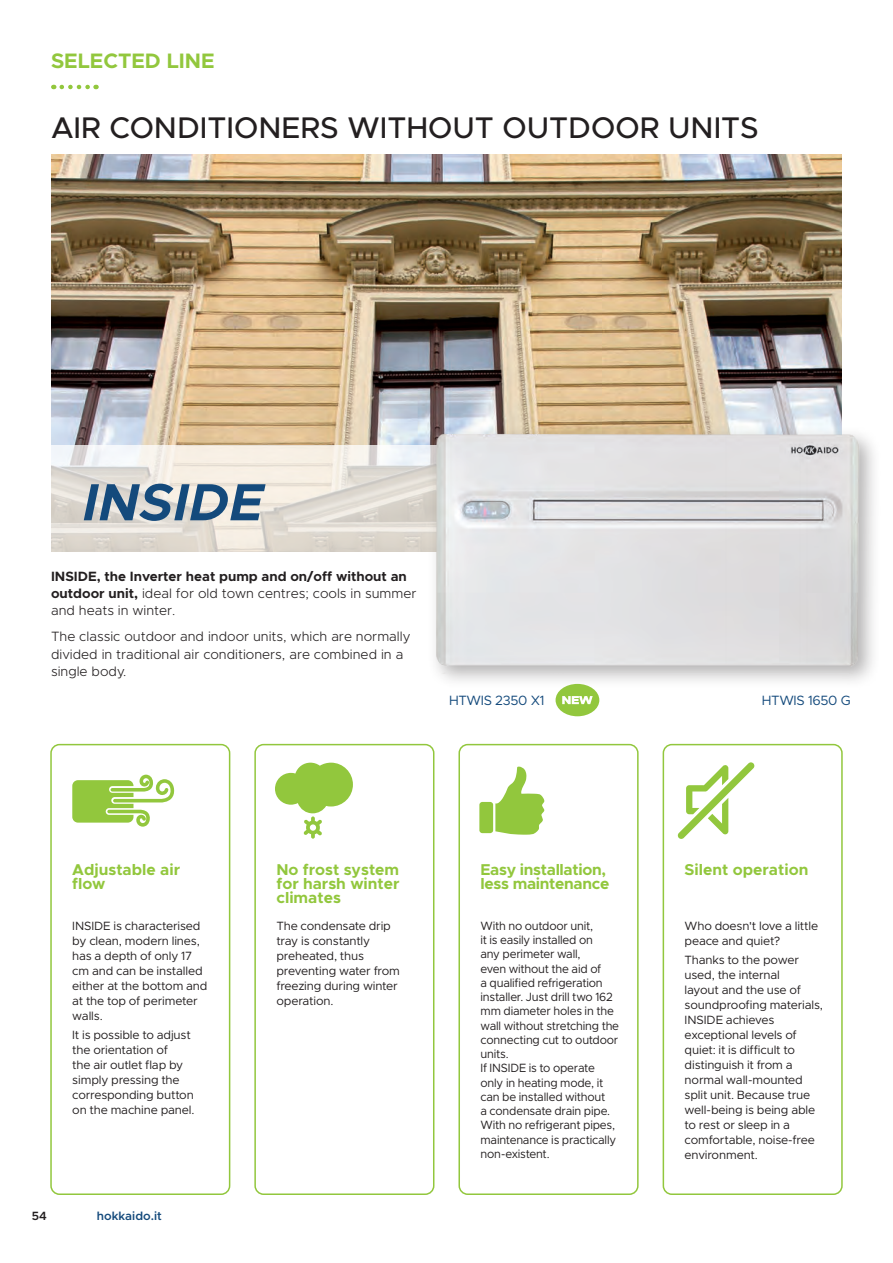
<style>
.page{position:relative;width:893px;height:1263px;background:#fff}
.page>*{position:absolute;margin:0;border:0;box-sizing:border-box;transform-origin:0 0}
.t1{font:italic 700 52.5px "Metropolis";letter-spacing:.01em;color:#144a7c}
.t2{font:500 30px "Metropolis";color:#231f20}
.t3{font:700 21px "Metropolis";color:#92c73d}
.t4{font:700 15.75px/14.2px "Metropolis";color:#92c73d}
.t5{font:700 15.75px/14.2px "Metropolis";letter-spacing:-.02em;color:#92c73d}
.t6{font:700 13.5px/17.2px "Metropolis";color:#231f20}
.t7{font:300 13.5px/17.2px "Metropolis";color:#231f20}
.t8{font:13.5px "Metropolis";letter-spacing:-.025em;color:#144a7c}
.t9{font:12px/15px "Metropolis";letter-spacing:-.015em;color:#231f20}
.t10{font:12px/14.2px "Metropolis";letter-spacing:-.015em;color:#231f20;scale:.96 1}
.t11{font:600 12px "Metropolis";color:#144a7c}
.t12{font:600 12px "Metropolis";color:#231f20}
.s1{font-weight:300}
</style>
<div class="page">
<div style="left:50px;top:744px;width:180px;height:451px;border:2px solid #92c73d;border-radius:9px"></div>
<div style="left:254px;top:744px;width:180px;height:451px;border:2px solid #92c73d;border-radius:9px"></div>
<div style="left:458px;top:744px;width:181px;height:451px;border:2px solid #92c73d;border-radius:9px"></div>
<div style="left:663px;top:744px;width:180px;height:451px;border:2px solid #92c73d;border-radius:9px"></div>
<img style="left:51px;top:154px;width:791px;height:291px">
<svg style="left:62px;top:85px;width:35px;height:4px"></svg>
<svg style="left:72px;top:775px;width:102px;height:52px"></svg>
<svg style="left:275px;top:763px;width:78px;height:76px"></svg>
<svg style="left:479px;top:767px;width:65px;height:68px"></svg>
<svg style="left:677px;top:762px;width:78px;height:77px"></svg>
<svg style="left:51px;top:445px;width:359px;height:107px;background:#e7e2da"></svg>
<div style="left:427px;top:425px;width:455px;height:266px;background:#231f20;opacity:.35"></div>
<img style="left:410px;top:408px;width:470px;height:265px">
<div style="left:556px;top:684px;width:43px;height:32px;background:#92c73d;border-radius:50%"></div>
<svg style="left:562px;top:696px;width:31px;height:8px"></svg>
<h3 class="t3" style="left:51px;top:47px;width:165px">SELECTED LINE</h3>
<h2 class="t2" style="left:51px;top:109px;width:709px">AIR CONDITIONERS WITHOUT OUTDOOR UNITS</h2>
<h1 class="t1" style="left:83px;top:469px;width:182px">INSIDE</h1>
<p class="t6" style="left:51px;top:568px;width:367px">INSIDE, the Inverter heat pump and on/off without an outdoor unit, <span class="s1">ideal for old town centres; cools in summer and heats in winter.</span></p>
<p class="t7" style="left:51px;top:628px;width:361px">The classic outdoor and indoor units, which are normally divided in traditional air conditioners, are combined in a single body.</p>
<p class="t8" style="left:449px;top:691px;width:97px">HTWIS 2350 X1</p>
<p class="t8" style="left:762px;top:692px;width:91px">HTWIS 1650 G</p>
<h3 class="t4" style="left:72px;top:862px;width:109px">Adjustable air flow</h3>
<p class="t9" style="left:72px;top:918px;width:137px">INSIDE is characterised by clean, modern lines, has a depth of only 17 cm and can be installed either at the bottom and at the top of perimeter walls.</p>
<p class="t9" style="left:72px;top:1027px;width:124px">It is possible to adjust the orientation of<br>the air outlet flap by simply pressing the corresponding button on the machine panel.</p>
<p class="t12" style="left:32px;top:1209px;width:17px">54</p>
<p class="t11" style="left:97px;top:1209px;width:66px">hokkaido.it</p>
<h3 class="t4" style="left:276px;top:862px;width:125px;text-align:justify">No frost system for harsh winter climates</h3>
<p class="t9" style="left:276px;top:918px;width:125px">The condensate drip tray is constantly preheated, thus preventing water from freezing during winter operation.</p>
<h3 class="t5" style="left:480px;top:862px;width:130px">Easy installation, less maintenance</h3>
<p class="t10" style="left:480px;top:918px;width:146px">With no outdoor unit,<br>it is easily installed on<br>any perimeter wall,<br>even without the aid of<br>a qualified refrigeration installer. Just drill two 162 mm diameter holes in the wall without stretching the connecting cut to outdoor units.<br>If INSIDE is to operate only in heating mode, it can be installed without<br>a condensate drain pipe.<br>With no refrigerant pipes, maintenance is practically non-existent.</p>
<h3 class="t4" style="left:685px;top:862px;width:125px">Silent operation</h3>
<p class="t9" style="left:685px;top:918px;width:135px">Who doesn't love a little peace and quiet?</p>
<p class="t9" style="left:685px;top:952px;width:140px">Thanks to the power used, the internal<br>layout and the use of soundproofing materials,<br>INSIDE achieves exceptional levels of quiet: it is difficult to distinguish it from a normal wall-mounted split unit. Because true well-being is being able to rest or sleep in a comfortable, noise-free environment.</p>
</div>
